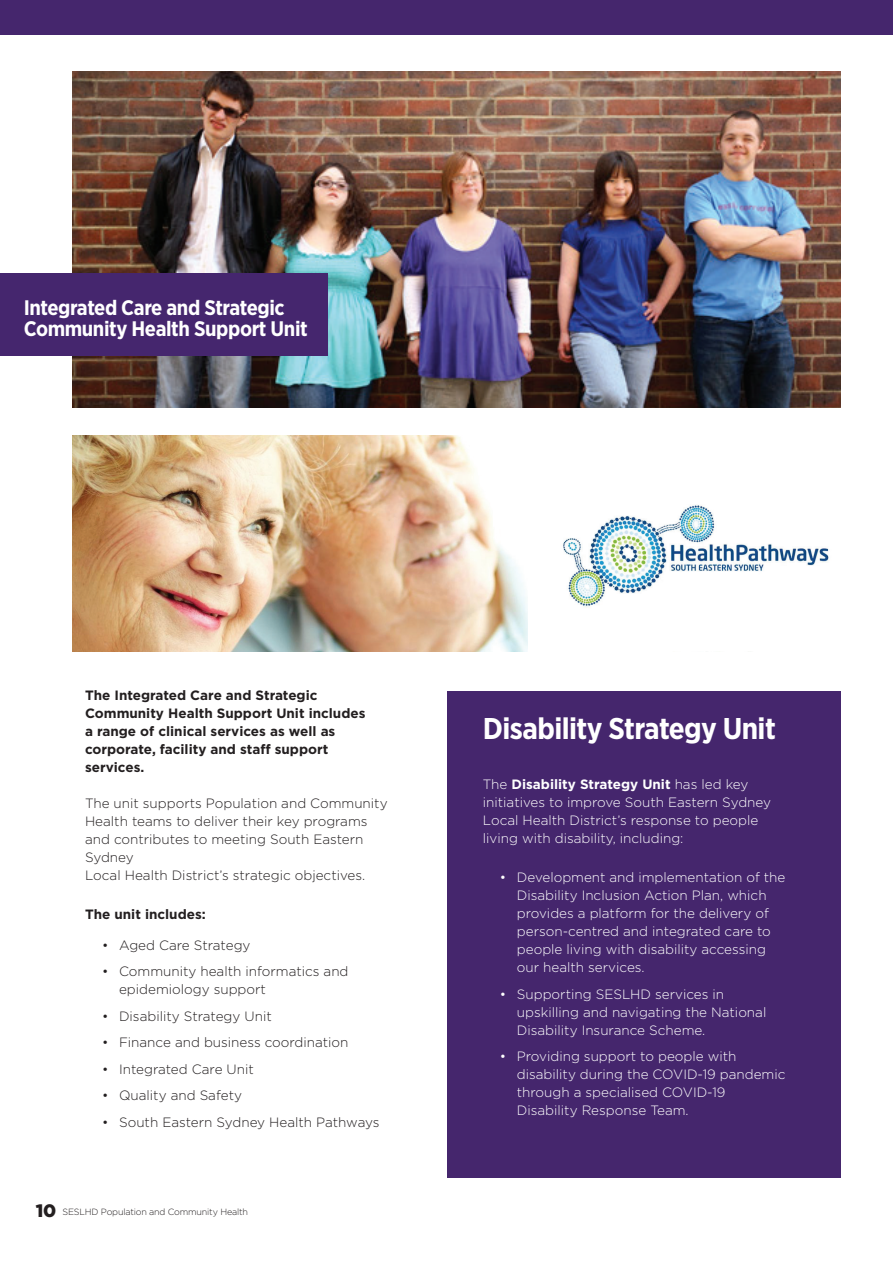
<style>
.page{position:relative;width:893px;height:1263px;background:#fff}
.page>*{position:absolute;margin:0;border:0;box-sizing:border-box;transform-origin:0 0}
.t1{font:700 30px "Gotham Narrow";letter-spacing:-.02em;color:#fff}
.t2{font:700 21px/21px "Gotham Narrow";letter-spacing:-.02em;color:#fff}
.t3{font:300 13.5px/18px "Gotham";color:#fff}
.t4{font:300 13.5px/18px "Gotham";color:#231f20}
.t5{font:700 13.5px/18px "Gotham";color:#231f20}
.t6{font:300 9px "Gotham";letter-spacing:-.02em;color:#231f20}
.s1{font-weight:900;font-size:18px}
.s2{font-weight:700}
</style>
<div class="page">
<img style="left:72px;top:72px;width:769px;height:335px">
<div style="left:0;top:274px;width:327px;height:82px;background:#45266e"></div>
<div style="left:447px;top:691px;width:394px;height:487px;background:#45266d"></div>
<img style="left:72px;top:436px;width:455px;height:215px">
<img style="left:563px;top:505px;width:266px;height:102px">
<div style="left:0;top:0;width:893px;height:34px;background:#45266d"></div>
<hr style="left:892px;top:274px;width:1px;height:82px;background:#6898ca">
<h2 class="t2" style="left:24px;top:297px;width:286px">Integrated Care and Strategic<br>Community Health Support Unit</h2>
<p class="t5" style="left:85px;top:686px;width:282px">The Integrated Care and Strategic<br>Community Health Support Unit includes a range of clinical services as well as corporate, facility and staff support services.</p>
<p class="t4" style="left:85px;top:793px;width:304px">The unit supports Population and Community Health teams to deliver their key programs and contributes to meeting South Eastern Sydney<br>Local Health District’s strategic objectives.</p>
<p class="t5" style="left:85px;top:905px;width:122px">The unit includes:</p>
<p class="t4" style="left:102px;top:935px;width:150px">• Aged Care Strategy</p>
<p class="t4" style="left:119px;top:962px;width:231px;text-indent:-17px">• Community health informatics and epidemiology support</p>
<p class="t4" style="left:102px;top:1006px;width:171px">• Disability Strategy Unit</p>
<p class="t4" style="left:102px;top:1033px;width:248px">• Finance and business coordination</p>
<p class="t4" style="left:102px;top:1059px;width:153px">• Integrated Care Unit</p>
<p class="t4" style="left:102px;top:1086px;width:141px">• Quality and Safety</p>
<p class="t4" style="left:102px;top:1112px;width:279px">• South Eastern Sydney Health Pathways</p>
<p class="t6" style="left:36px;top:1206px;width:214px"><span class="s1">10</span> SESLHD Population and Community Health</p>
<h1 class="t1" style="left:483px;top:709px;width:295px">Disability Strategy Unit</h1>
<p class="t3" style="left:483px;top:775px;width:290px">The <span class="s2">Disability Strategy Unit</span> has led key initiatives to improve South Eastern Sydney Local Health District’s response to people living with disability, including:</p>
<p class="t3" style="left:517px;top:868px;width:270px;text-indent:-17px">• Development and implementation of the Disability Inclusion Action Plan, which provides a platform for the delivery of person-centred and integrated care to people living with disability accessing our health services.</p>
<p class="t3" style="left:517px;top:984px;width:251px;text-indent:-17px">• Supporting SESLHD services in upskilling and navigating the National<br>Disability Insurance Scheme.</p>
<p class="t3" style="left:517px;top:1047px;width:270px;text-indent:-17px">• Providing support to people with disability during the COVID-19 pandemic through a specialised COVID-19<br>Disability Response Team.</p>
</div>
